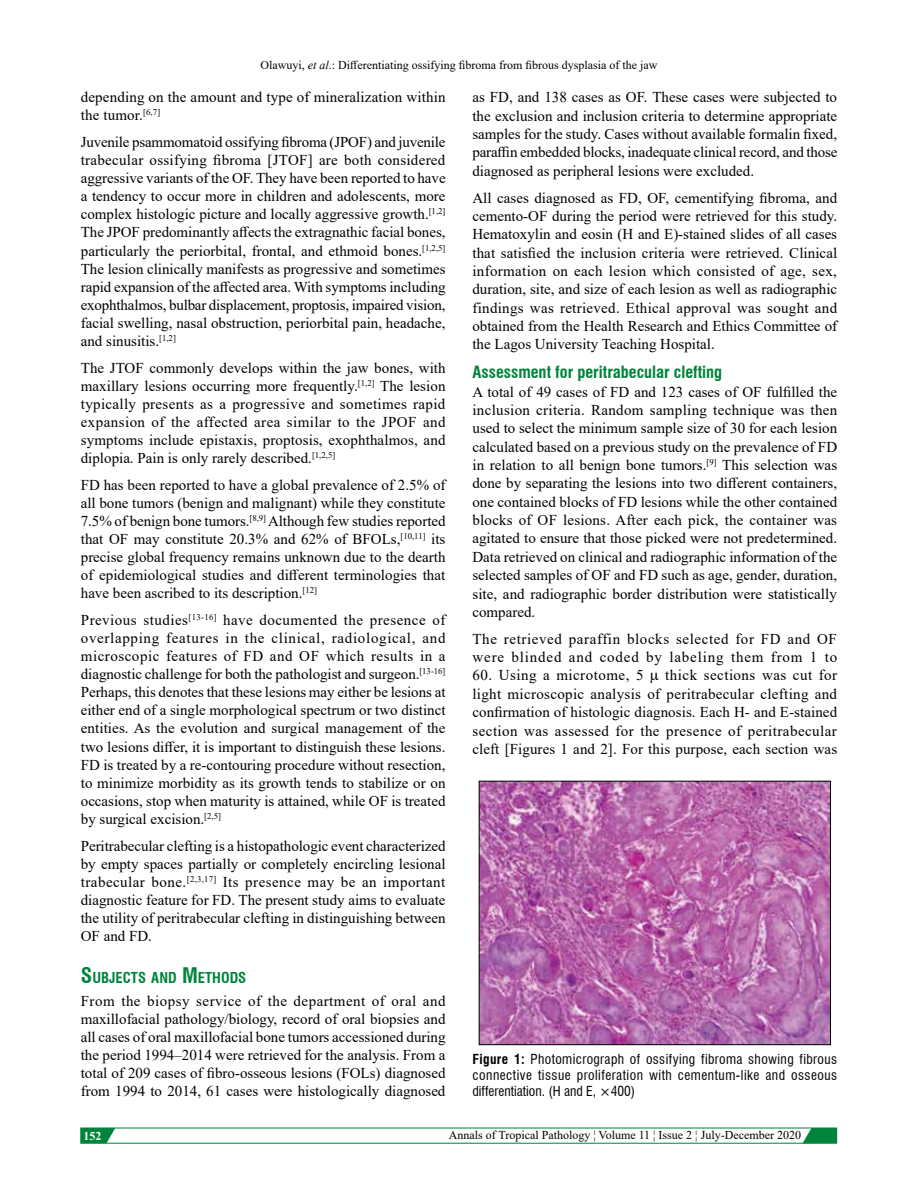
<style>
.page{position:relative;width:918px;height:1188px;background:#fff}
.page>*{position:absolute;margin:0;border:0;box-sizing:border-box;transform-origin:0 0}
.t1{font:700 condensed 16.5px "Swiss 721 BT";color:#00833b}
.t2{font:15px/18.1px "Times New Roman";color:#000;text-align:justify}
.t3{font:15px/18.3px "Times New Roman";letter-spacing:.04em;color:#000}
.t4{font:15px "Times New Roman";letter-spacing:.03em;color:#000}
.t5{font:700 condensed 14.7px "Swiss 721 BT";color:#00833b}
.t6{font:condensed 13.5px/16.2px "Swiss 721 BT";letter-spacing:.035em;color:#000;text-align:justify}
.t7{font:12px "Times New Roman";color:#000}
.t8{font:700 12px "Times New Roman";color:#fff}
.s1{font-style:italic}
.s2{font-size:21px}
.s3{font-weight:700}
</style>
<div class="page">
<svg style="left:80px;top:1128px;width:758px;height:16px"></svg>
<img style="left:481px;top:783px;width:348px;height:260px">
<div style="left:479px;top:781px;width:352px;height:264px;border:1px solid #000"></div>
<p class="t7" style="left:261px;top:56px;width:398px">Olawuyi, <span class="s1">et al</span>.: Differentiating ossifying fibroma from fibrous dysplasia of the jaw</p>
<p class="t2" style="left:81px;top:88px;width:366px">depending on the amount and type of mineralization within the tumor.<sup>[6,7]</sup></p>
<p class="t2" style="left:81px;top:132px;width:366px">Juvenile psammomatoid ossifying fibroma (JPOF) and juvenile trabecular ossifying fibroma [JTOF] are both considered aggressive variants of the OF. They have been reported to have a tendency to occur more in children and adolescents, more complex histologic picture and locally aggressive growth.<sup>[1,2] </sup>The JPOF predominantly affects the extragnathic facial bones, particularly the periorbital, frontal, and ethmoid bones.<sup>[1,2,5] </sup>The lesion clinically manifests as progressive and sometimes rapid expansion of the affected area. With symptoms including exophthalmos, bulbar displacement, proptosis, impaired vision, facial swelling, nasal obstruction, periorbital pain, headache, and sinusitis.<sup>[1,2]</sup></p>
<p class="t2" style="left:81px;top:358px;width:366px">The JTOF commonly develops within the jaw bones, with maxillary lesions occurring more frequently.<sup>[1,2]</sup> The lesion typically presents as a progressive and sometimes rapid expansion of the affected area similar to the JPOF and symptoms include epistaxis, proptosis, exophthalmos, and diplopia. Pain is only rarely described.<sup>[1,2,5]</sup></p>
<p class="t2" style="left:81px;top:475px;width:366px">FD has been reported to have a global prevalence of 2.5% of all bone tumors (benign and malignant) while they constitute 7.5% of benign bone tumors.<sup>[8,9]</sup> Although few studies reported that OF may constitute 20.3% and 62% of BFOLs,<sup>[10,11]</sup> its precise global frequency remains unknown due to the dearth of epidemiological studies and different terminologies that have been ascribed to its description.<sup>[12]</sup></p>
<p class="t2" style="left:81px;top:610px;width:366px">Previous studies<sup>[13‑16]</sup> have documented the presence of overlapping features in the clinical, radiological, and microscopic features of FD and OF which results in a diagnostic challenge for both the pathologist and surgeon.<sup>[13‑16] </sup>Perhaps, this denotes that these lesions may either be lesions at either end of a single morphological spectrum or two distinct entities. As the evolution and surgical management of the two lesions differ, it is important to distinguish these lesions.<br>FD is treated by a re‑contouring procedure without resection, to minimize morbidity as its growth tends to stabilize or on occasions, stop when maturity is attained, while OF is treated by surgical excision.<sup>[2,5]</sup></p>
<p class="t2" style="left:81px;top:836px;width:366px">Peritrabecular clefting is a histopathologic event characterized by empty spaces partially or completely encircling lesional trabecular bone.<sup>[2,3,17]</sup> Its presence may be an important diagnostic feature for FD. The present study aims to evaluate the utility of peritrabecular clefting in distinguishing between OF and FD.</p>
<p class="t5" style="left:81px;top:969px;width:167px"><span class="s2">S</span>UBJECTS AND <span class="s2">M</span>ETHODS</p>
<p class="t2" style="left:81px;top:991px;width:366px">From the biopsy service of the department of oral and maxillofacial pathology/biology, record of oral biopsies and all cases of oral maxillofacial bone tumors accessioned during the period 1994–2014 were retrieved for the analysis. From a total of 209 cases of fibro‑osseous lesions (FOLs) diagnosed from 1994 to 2014, 61 cases were histologically diagnosed</p>
<p class="t2" style="left:472px;top:88px;width:366px">as FD, and 138 cases as OF. These cases were subjected to the exclusion and inclusion criteria to determine appropriate samples for the study. Cases without available formalin fixed, paraffin embedded blocks, inadequate clinical record, and those diagnosed as peripheral lesions were excluded.</p>
<p class="t2" style="left:472px;top:188px;width:366px">All cases diagnosed as FD, OF, cementifying fibroma, and cemento‑OF during the period were retrieved for this study.<br>Hematoxylin and eosin (H and E)‑stained slides of all cases that satisfied the inclusion criteria were retrieved. Clinical information on each lesion which consisted of age, sex, duration, site, and size of each lesion as well as radiographic findings was retrieved. Ethical approval was sought and obtained from the Health Research and Ethics Committee of the Lagos University Teaching Hospital.</p>
<p class="t1" style="left:472px;top:362px;width:251px">Assessment for peritrabecular clefting</p>
<p class="t2" style="left:472px;top:382px;width:366px">A total of 49 cases of FD and 123 cases of OF fulfilled the inclusion criteria. Random sampling technique was then used to select the minimum sample size of 30 for each lesion calculated based on a previous study on the prevalence of FD in relation to all benign bone tumors.<sup>[9]</sup> This selection was done by separating the lesions into two different containers, one contained blocks of FD lesions while the other contained blocks of OF lesions. After each pick, the container was agitated to ensure that those picked were not predetermined.<br>Data retrieved on clinical and radiographic information of the selected samples of OF and FD such as age, gender, duration, site, and radiographic border distribution were statistically compared.</p>
<p class="t3" style="left:472px;top:629px;width:366px">The retrieved paraffin blocks selected for FD and OF were blinded and coded by labeling them from 1 to</p>
<p class="t4" style="left:472px;top:665px;width:173px">60. Using a microtome, 5</p>
<p class="t2" style="left:472px;top:666px;width:366px;text-indent:193px">thick sections was cut for light microscopic analysis of peritrabecular clefting and confirmation of histologic diagnosis. Each H‑ and E‑stained section was assessed for the presence of peritrabecular cleft [Figures 1 and 2]. For this purpose, each section was</p>
<p class="t6" style="left:472px;top:1051px;width:366px"><span class="s3">Figure 1:</span> Photomicrograph of ossifying fibroma showing fibrous connective tissue proliferation with cementum‑like and osseous differentiation. (H and E, ×400)</p>
<p class="t8" style="left:84px;top:1127px;width:19px">152</p>
<p class="t7" style="left:449px;top:1127px;width:354px">Annals of Tropical Pathology ¦ Volume 11 ¦ Issue 2 ¦ July-December 2020</p>
</div>
